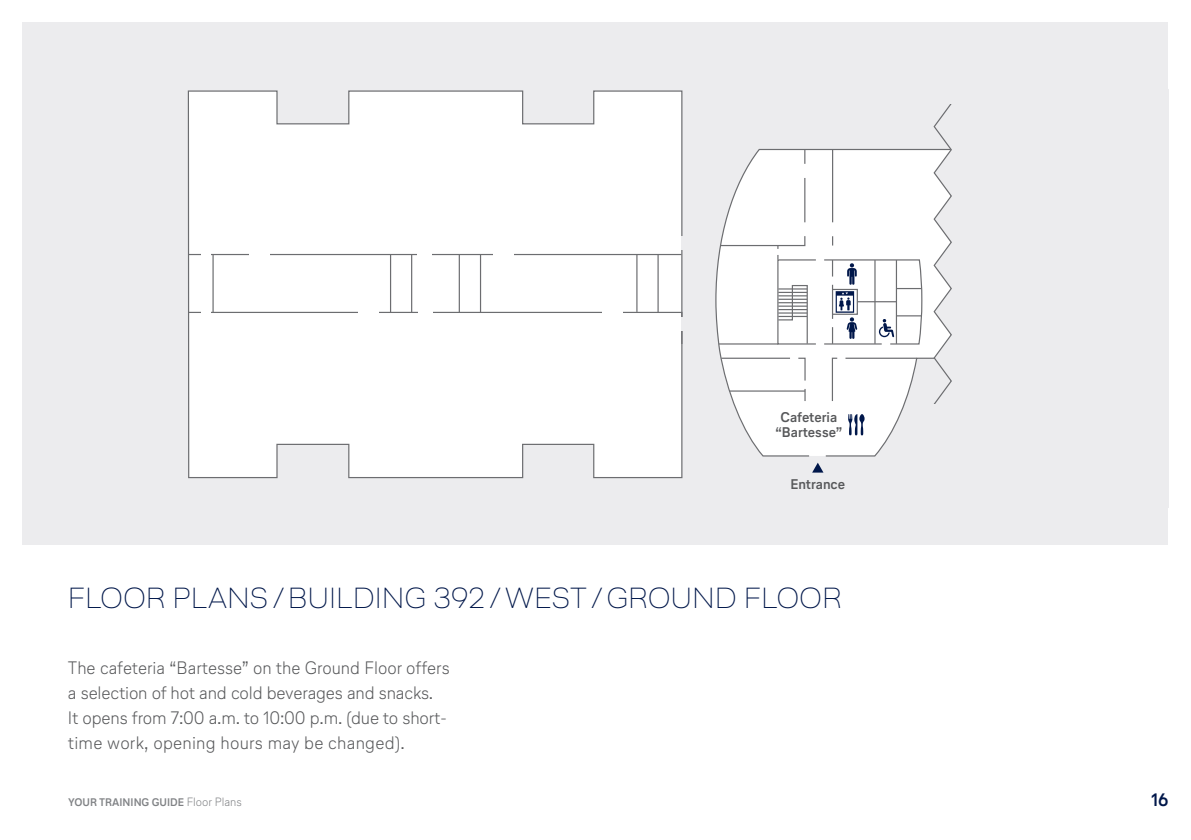
<style>
.page{position:relative;width:1191px;height:840px;background:#fff}
.page>*{position:absolute;margin:0;border:0;box-sizing:border-box;transform-origin:0 0}
.t1{font:100 29px "Lufthansa Head";letter-spacing:.02em;color:#00174a}
.t2{font:300 18px/25.2px "Lufthansa Text";letter-spacing:-.01em;color:#57585a}
.t3{font:700 18px "Lufthansa Text";color:#00174a}
.t4{font:700 14px/15px "Lufthansa Text";color:#57585a;text-align:center}
.t5{font:700 11px "Lufthansa Text";color:#808285}
.s1{font-weight:300;font-size:12px}
</style>
<div class="page">
<div style="left:23px;top:23px;width:1145px;height:521px;background:#ececee"></div>
<svg style="left:187px;top:90px;width:496px;height:388px"></svg>
<hr style="left:657px;top:255px;width:1px;height:57px;background:#6c6d70">
<hr style="left:636px;top:254px;width:1px;height:58px;background:#6c6d70">
<hr style="left:480px;top:255px;width:1px;height:57px;background:#6c6d70">
<hr style="left:459px;top:254px;width:1px;height:58px;background:#6c6d70">
<hr style="left:411px;top:254px;width:1px;height:58px;background:#6c6d70">
<hr style="left:390px;top:254px;width:1px;height:58px;background:#6c6d70">
<hr style="left:212px;top:254px;width:2px;height:58px;background:#6c6d70">
<svg style="left:187px;top:311px;width:496px;height:34px"></svg>
<hr style="left:188px;top:254px;width:493px;height:1px;background:#6c6d70">
<div style="left:202px;top:309px;width:9px;height:6px;background:#fff"></div>
<div style="left:201px;top:252px;width:10px;height:6px;background:#fff"></div>
<div style="left:249px;top:252px;width:20px;height:5px;background:#fff"></div>
<div style="left:358px;top:310px;width:20px;height:5px;background:#fff"></div>
<div style="left:418px;top:310px;width:14px;height:5px;background:#fff"></div>
<div style="left:418px;top:251px;width:14px;height:5px;background:#fff"></div>
<div style="left:493px;top:251px;width:20px;height:6px;background:#fff"></div>
<div style="left:602px;top:310px;width:20px;height:5px;background:#fff"></div>
<div style="left:681px;top:237px;width:13px;height:13px;background:#ececee"></div>
<div style="left:681px;top:317px;width:13px;height:13px;background:#ececee"></div>
<div style="left:934px;top:72px;width:234px;height:352px;background:#ececee"></div>
<div style="left:918px;top:404px;width:42px;height:123px;background:#ececee"></div>
<div style="left:978px;top:424px;width:190px;height:83px;background:#ececee"></div>
<svg style="left:719px;top:100px;width:324px;height:403px"></svg>
<p class="t4" style="left:775px;top:408px;width:68px">Cafeteria “Bartesse”</p>
<p class="t4" style="left:790px;top:476px;width:56px">Entrance</p>
<h1 class="t1" style="left:68px;top:577px;width:775px">FLOOR PLANS /BUILDING 392 /WEST/GROUND FLOOR</h1>
<p class="t2" style="left:68px;top:653px;width:383px">The cafeteria “Bartesse” on the Ground Floor offers a selection of hot and cold beverages and snacks.<br>It opens from 7:00 a.m. to 10:00 p.m. (due to short&shy;time work, opening hours may be changed).</p>
<p class="t5" style="left:68px;top:794px;width:175px">YOUR TRAINING GUIDE <span class="s1">Floor Plans</span></p>
<p class="t3" style="left:1151px;top:786px;width:18px">16</p>
</div>
